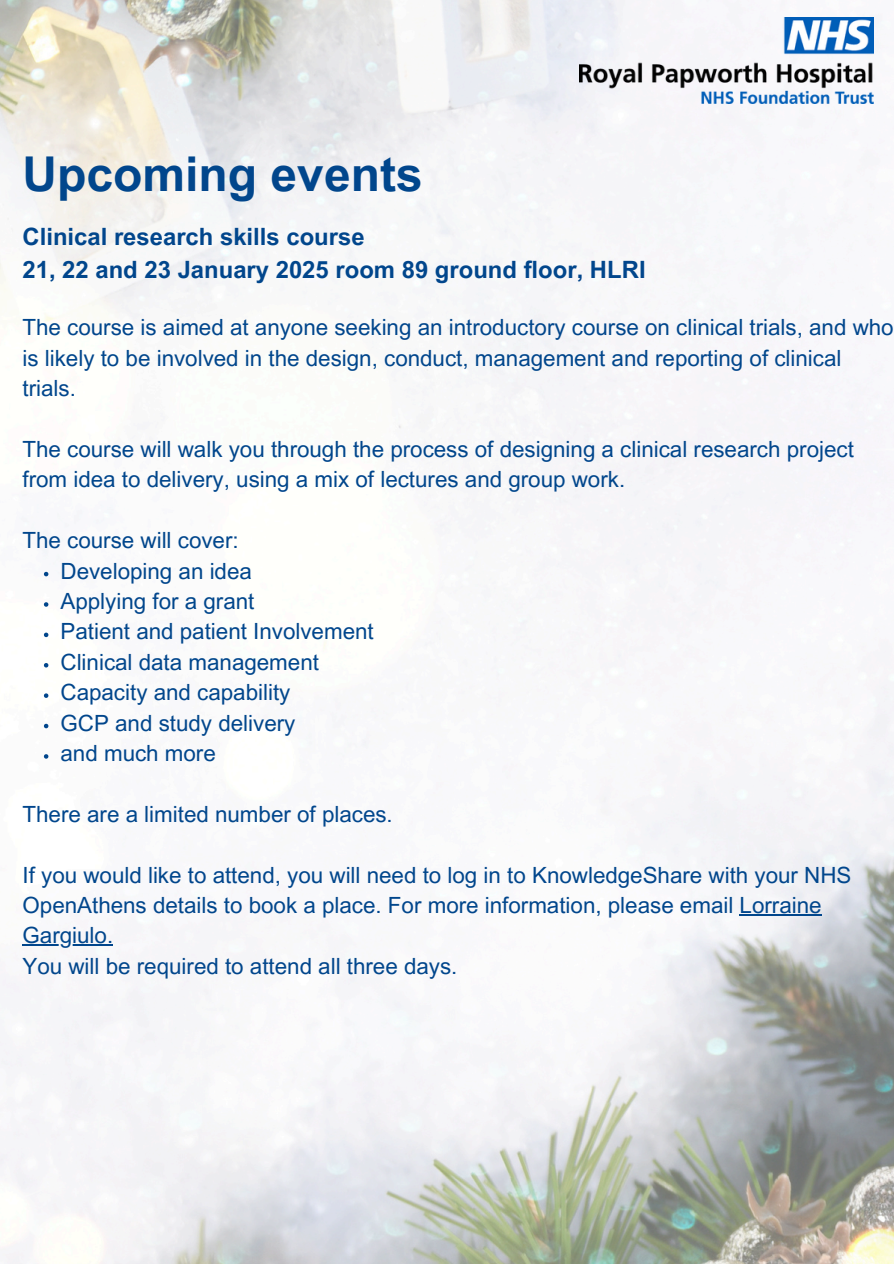
<style>
.page{position:relative;width:894px;height:1264px;background:#fff}
.page>*{position:absolute;margin:0;border:0;box-sizing:border-box;transform-origin:0 0}
.t1{font:700 48px "Arial MT Pro";color:#01468c}
.t2{font:700 23.85px "Arial MT Pro";color:#01468c}
.t3{font:22.35px/30.3px "Arial MT Pro";color:#01468c}
</style>
<div class="page">
<img style="left:0;top:0;width:893px;height:1263px">
<img style="left:579px;top:18px;width:294px;height:85px">
<svg style="left:44px;top:572px;width:4px;height:4px"></svg>
<svg style="left:44px;top:602px;width:4px;height:4px"></svg>
<svg style="left:44px;top:632px;width:4px;height:5px"></svg>
<svg style="left:44px;top:663px;width:4px;height:4px"></svg>
<svg style="left:44px;top:693px;width:4px;height:5px"></svg>
<svg style="left:44px;top:723px;width:4px;height:5px"></svg>
<svg style="left:44px;top:754px;width:4px;height:4px"></svg>
<hr style="left:739px;top:914px;width:82px;height:1px;background:#01468c">
<hr style="left:22px;top:944px;width:91px;height:1px;background:#01468c">
<p class="t1" style="left:22px;top:156px;width:401px">Upcoming events</p>
<p class="t2" style="left:22px;top:228px;width:343px">Clinical research skills course</p>
<h1 class="t2" style="left:22px;top:261px;width:624px">21, 22 and 23 January 2025 room 89 ground floor, HLRI</h1>
<p class="t3" style="left:22px;top:315px;width:872px">The course is aimed at anyone seeking an introductory course on clinical trials, and who is likely to be involved in the design, conduct, management and reporting of clinical trials.</p>
<p class="t3" style="left:22px;top:437px;width:832px">The course will walk you through the process of designing a clinical research project from idea to delivery, using a mix of lectures and group work.</p>
<p class="t3" style="left:22px;top:528px;width:218px">The course will cover:</p>
<p class="t3" style="left:60px;top:558px;width:193px">Developing an idea</p>
<p class="t3" style="left:60px;top:588px;width:195px">Applying for a grant</p>
<p class="t3" style="left:60px;top:619px;width:314px">Patient and patient Involvement</p>
<p class="t3" style="left:60px;top:649px;width:260px">Clinical data management</p>
<p class="t3" style="left:60px;top:680px;width:231px">Capacity and capability</p>
<p class="t3" style="left:60px;top:710px;width:236px">GCP and study delivery</p>
<p class="t3" style="left:60px;top:740px;width:157px">and much more</p>
<p class="t3" style="left:22px;top:801px;width:372px">There are a limited number of places.</p>
<p class="t3" style="left:22px;top:862px;width:830px">If you would like to attend, you will need to log in to KnowledgeShare with your NHS<br>OpenAthens details to book a place. For more information, please email Lorraine</p>
<p class="t3" style="left:22px;top:923px;width:436px">Gargiulo.<br>You will be required to attend all three days.</p>
</div>
